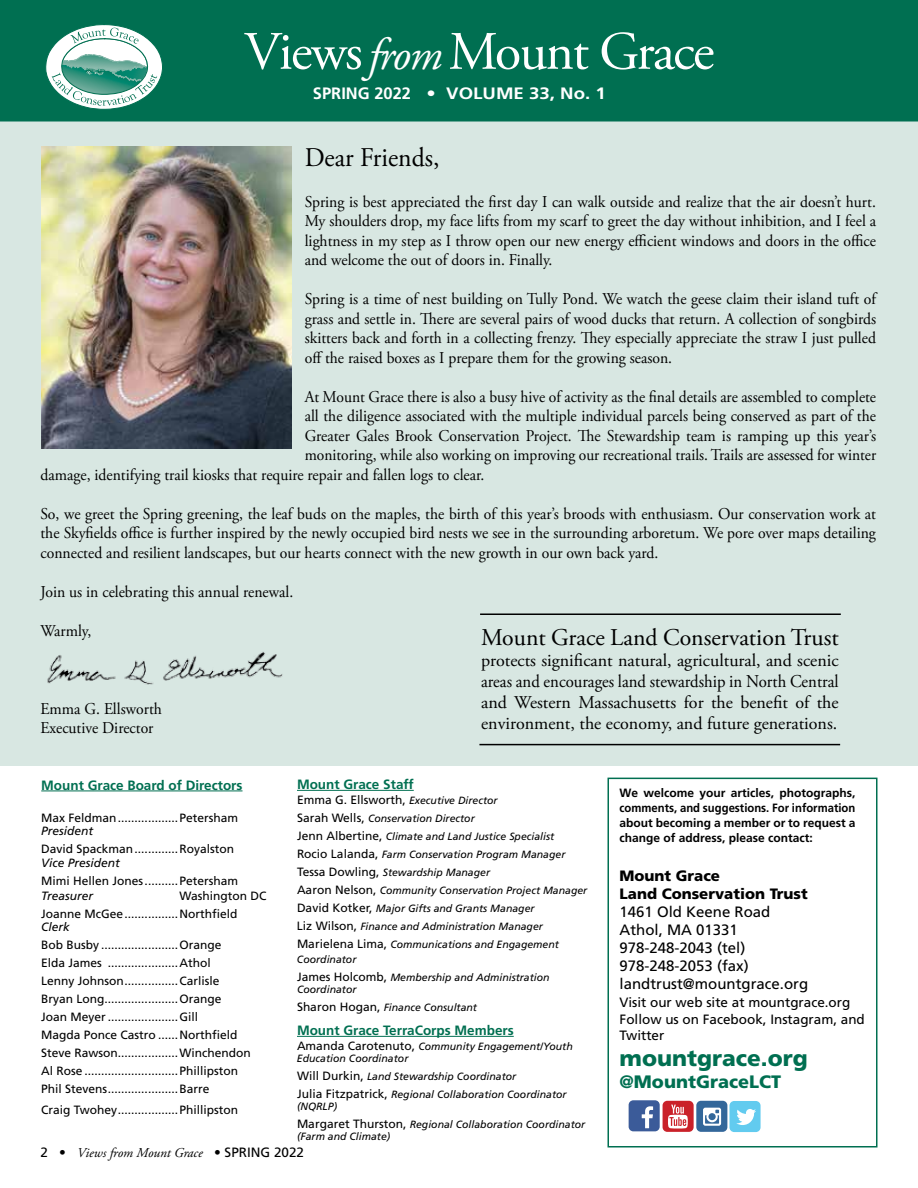
<style>
.page{position:relative;width:918px;height:1188px;background:#fff}
.page>*{position:absolute;margin:0;border:0;box-sizing:border-box;transform-origin:0 0}
.t1{font:54px "Adobe Garamond Pro";letter-spacing:-.03em;color:#fff}
.t2{font:27px "Adobe Garamond Pro";color:#000;scale:.95 1}
.t3{font:24px "Adobe Garamond Pro";color:#000}
.t4{font:900 22.5px "Frutiger";color:#006f51}
.t5{font:18px/21px "Adobe Garamond Pro";color:#000;text-align:justify}
.t6{font:900 18px "Frutiger";color:#006f51}
.t7{font:16.5px/19.5px "Adobe Garamond Pro";color:#000;text-align:justify;scale:.95 1}
.t8{font:16.5px "Adobe Garamond Pro";color:#000;scale:.94 1}
.t9{font:700 16.5px "Frutiger";color:#fff}
.t10{font:15px/18px "Frutiger";color:#000}
.t11{font:900 15px/18px "Frutiger";color:#000}
.t12{font:13.5px/16.2px "Frutiger";color:#000}
.t13{font:700 13.5px "Frutiger";color:#006f51}
.t14{font:italic 13.5px "Adobe Garamond Pro";color:#000}
.t15{font:12px/18px "Frutiger";color:#000}
.t16{font:700 12px/15px "Frutiger";color:#000;text-align:justify}
.t17{font:italic 12px "Frutiger";color:#000}
.t18{font:italic 10.5px/18px "Frutiger";color:#000}
.s1{font-style:italic;font-size:45px}
.s2{font-style:normal;font-size:12px}
.s3{font-family:"Frutiger";font-style:normal}
</style>
<div class="page">
<div style="left:0;top:108px;width:918px;height:658px;background:#d8e7e2"></div>
<div style="left:0;top:0;width:918px;height:122px;background:#006f51"></div>
<hr style="left:41px;top:791px;width:202px;height:1px;background:#006f51">
<hr style="left:297px;top:790px;width:117px;height:1px;background:#006f51">
<hr style="left:297px;top:1036px;width:217px;height:1px;background:#006f51">
<div style="left:608px;top:778px;width:270px;height:370px;border:2px solid #006f51"></div>
<div style="left:629px;top:1100px;width:31px;height:31px;background:#3b5b99;border-radius:5px"></div>
<svg style="left:642px;top:1106px;width:11px;height:22px"></svg>
<div style="left:729px;top:1101px;width:32px;height:31px;background:#62cbef;border-radius:5px"></div>
<svg style="left:736px;top:1109px;width:20px;height:16px"></svg>
<div style="left:696px;top:1101px;width:31px;height:31px;background:#33679a;border-radius:5px"></div>
<svg style="left:703px;top:1108px;width:18px;height:18px"></svg>
<div style="left:663px;top:1101px;width:31px;height:31px;background:#ca2129;border-radius:5px"></div>
<svg style="left:668px;top:1105px;width:20px;height:24px"></svg>
<hr style="left:480px;top:614px;width:361px;height:1px;background:#000">
<hr style="left:479px;top:744px;width:361px;height:1px;background:#000">
<img style="left:47px;top:652px;width:236px;height:33px">
<img style="left:41px;top:147px;width:250px;height:301px">
<svg style="left:46px;top:24px;width:117px;height:86px"></svg>
<h1 class="t1" style="left:244px;top:19px;width:472px">Views<span class="s1">from</span> Mount Grace</h1>
<p class="t9" style="left:313px;top:84px;width:294px">SPRING 2022 • VOLUME 33, No. 1</p>
<h2 class="t2" style="left:305px;top:142px;width:143px">Dear Friends,</h2>
<p class="t7" style="left:305px;top:193px;width:603px">Spring is best appreciated the first day I can walk outside and realize that the air doesn’t hurt.<br>My shoulders drop, my face lifts from my scarf to greet the day without inhibition, and I feel a lightness in my step as I throw open our new energy efficient windows and doors in the office and welcome the out of doors in. Finally.</p>
<p class="t7" style="left:305px;top:290px;width:603px">Spring is a time of nest building on Tully Pond. We watch the geese claim their island tuft of grass and settle in. There are several pairs of wood ducks that return. A collection of songbirds skitters back and forth in a collecting frenzy. They especially appreciate the straw I just pulled off the raised boxes as I prepare them for the growing season.</p>
<p class="t8" style="left:305px;top:387px;width:609px">At Mount Grace there is also a busy hive of activity as the final details are assembled to complete</p>
<p class="t7" style="left:305px;top:407px;width:603px">all the diligence associated with the multiple individual parcels being conserved as part of the</p>
<p class="t7" style="left:305px;top:427px;width:603px">Greater Gales Brook Conservation Project. The Stewardship team is ramping up this year’s</p>
<p class="t8" style="left:305px;top:445px;width:609px">monitoring, while also working on improving our recreational trails. Trails are assessed for winter</p>
<p class="t7" style="left:40px;top:466px;width:469px">damage, identifying trail kiosks that require repair and fallen logs to clear.</p>
<p class="t7" style="left:40px;top:505px;width:881px">So, we greet the Spring greening, the leaf buds on the maples, the birth of this year’s broods with enthusiasm. Our conservation work at the Skyfields office is further inspired by the newly occupied bird nests we see in the surrounding arboretum. We pore over maps detailing connected and resilient landscapes, but our hearts connect with the new growth in our own back yard.</p>
<p class="t7" style="left:40px;top:583px;width:268px">Join us in celebrating this annual renewal.</p>
<p class="t7" style="left:40px;top:622px;width:55px">Warmly,</p>
<h3 class="t3" style="left:481px;top:623px;width:359px">Mount Grace Land Conservation Trust</h3>
<p class="t5" style="left:481px;top:650px;width:359px">protects significant natural, agricultural, and scenic areas and encourages land stewardship in North Central and Western Massachusetts for the benefit of the environment, the economy, and future generations.</p>
<p class="t7" style="left:40px;top:700px;width:129px">Emma G. Ellsworth<br>Executive Director</p>
<p class="t13" style="left:41px;top:777px;width:203px">Mount Grace Board of Directors</p>
<p class="t15" style="left:41px;top:809px;width:198px">Max Feldman..................Petersham</p>
<p class="t17" style="left:41px;top:824px;width:54px">President</p>
<p class="t15" style="left:41px;top:840px;width:194px">David Spackman.............Royalston</p>
<p class="t17" style="left:41px;top:856px;width:80px">Vice President</p>
<p class="t15" style="left:41px;top:872px;width:198px">Mimi Hellen Jones..........Petersham</p>
<p class="t17" style="left:41px;top:889px;width:53px">Treasurer</p>
<p class="t15" style="left:41px;top:887px;width:227px;text-indent:138px">Washington DC<br>Joanne McGee................Northfield</p>
<p class="t17" style="left:41px;top:920px;width:30px">Clerk</p>
<p class="t15" style="left:41px;top:936px;width:211px">Bob Busby .......................Orange<br>Elda James .....................Athol<br>Lenny Johnson................Carlisle Bryan Long......................Orange<br>Joan Meyer .....................Gill<br>Magda Ponce Castro ......Northfield Steve Rawson..................Winchendon Al Rose ............................Phillipston Phil Stevens.....................Barre</p>
<p class="t15" style="left:41px;top:1101px;width:198px">Craig Twohey..................Phillipston</p>
<p class="t13" style="left:297px;top:776px;width:118px">Mount Grace Staff</p>
<p class="t18" style="left:297px;top:791px;width:292px"><span class="s2">Emma G. Ellsworth,</span> Executive Director<br><span class="s2">Sarah Wells,</span> Conservation Director<br><span class="s2">Jenn Albertine,</span> Climate and Land Justice Specialist <span class="s2">Rocio Lalanda,</span> Farm Conservation Program Manager <span class="s2">Tessa Dowling,</span> Stewardship Manager<br><span class="s2">Aaron Nelson,</span> Community Conservation Project Manager <span class="s2">David Kotker,</span> Major Gifts and Grants Manager<br><span class="s2">Liz Wilson,</span> Finance and Administration Manager <span class="s2">Marielena Lima,</span> Communications and Engagement</p>
<p class="t18" style="left:297px;top:950px;width:254px">Coordinator<br><span class="s2">James Holcomb,</span> Membership and Administration</p>
<p class="t18" style="left:297px;top:980px;width:182px">Coordinator<br><span class="s2">Sharon Hogan,</span> Finance Consultant</p>
<p class="t13" style="left:297px;top:1022px;width:218px">Mount Grace TerraCorps Members</p>
<p class="t18" style="left:297px;top:1040px;width:277px;line-height:12px"><span class="s2">Amanda Carotenuto,</span> Community Engagement/Youth<br>Education Coordinator</p>
<p class="t18" style="left:297px;top:1067px;width:271px"><span class="s2">Will Durkin,</span> Land Stewardship Coordinator<br><span class="s2">Julia Fitzpatrick,</span> Regional Collaboration Coordinator</p>
<p class="t18" style="left:297px;top:1097px;width:290px">(NQRLP)<br><span class="s2">Margaret Thurston,</span> Regional Collaboration Coordinator</p>
<p class="t18" style="left:297px;top:1127px;width:95px">(Farm and Climate)</p>
<p class="t14" style="left:40px;top:1145px;width:265px"><span class="s3">2 •</span> Views from Mount Grace <span class="s3">• SPRING 2022</span></p>
<p class="t16" style="left:620px;top:785px;width:237px">We welcome your articles, photographs, comments, and suggestions. For information about becoming a member or to request a change of address, please contact:</p>
<p class="t11" style="left:620px;top:867px;width:190px">Mount Grace<br>Land Conservation Trust</p>
<p class="t10" style="left:620px;top:903px;width:190px">1461 Old Keene Road<br>Athol, MA 01331<br>978-248-2043 (tel)<br>978-248-2053 (fax) landtrust@mountgrace.org</p>
<p class="t12" style="left:620px;top:994px;width:247px">Visit our web site at mountgrace.org<br>Follow us on Facebook, Instagram, and<br>Twitter</p>
<h3 class="t4" style="left:620px;top:1045px;width:190px">mountgrace.org</h3>
<p class="t6" style="left:620px;top:1071px;width:163px">@MountGraceLCT</p>
</div>
